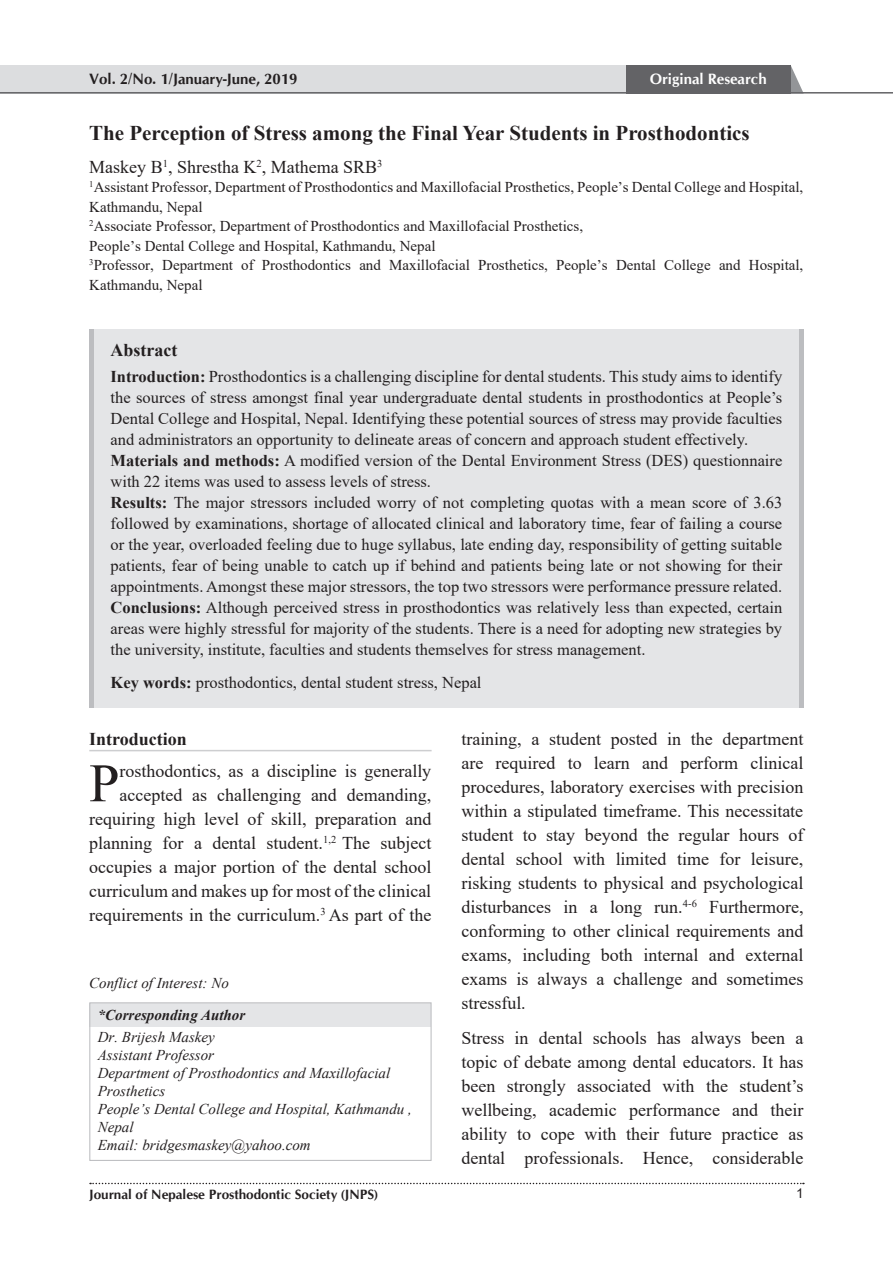
<style>
.page{position:relative;width:893px;height:1263px;background:#fff}
.page>*{position:absolute;margin:0;border:0;box-sizing:border-box;transform-origin:0 0}
.t1{font:54.3px "Times New Roman";color:#231f20}
.t2{font:700 21px "Times New Roman";color:#231f20}
.t3{font:18px/24px "Times New Roman";color:#231f20;text-align:justify}
.t4{font:700 18px "Times New Roman";color:#231f20}
.t5{font:16.5px/21px "Times New Roman";color:#231f20}
.t6{font:15px/19.5px "Times New Roman";color:#231f20}
.t7{font:italic 15px/18px "Times New Roman";color:#231f20}
.t8{font:700 15px "CG Omega";color:#231f20}
.t9{font:italic 700 15px "Times New Roman";color:#231f20}
.t10{font:700 15px "CG Omega";color:#fff}
.t11{font:700 13.5px "CG Omega";color:#231f20}
.t12{font:13.5px "Arial";color:#231f20}
.s1{font-weight:700}
</style>
<div class="page">
<div style="left:0;top:65px;width:627px;height:29px;background:#dcdddf"></div>
<svg style="left:790px;top:65px;width:13px;height:27px"></svg>
<div style="left:626px;top:65px;width:164px;height:29px;background:#636366"></div>
<hr style="left:0;top:92px;width:893px;height:2px;background:#636366">
<svg style="left:90px;top:1183px;width:714px;height:1px"></svg>
<div style="left:89px;top:329px;width:715px;height:379px;background:#e4e5e7"></div>
<div style="left:89px;top:329px;width:5px;height:379px;background:#bcbdc0"></div>
<div style="left:799px;top:329px;width:5px;height:379px;background:#bcbdc0"></div>
<div style="left:90px;top:1003px;width:341px;height:23px;background:#e4e5e7"></div>
<div style="left:89px;top:1002px;width:343px;height:159px;border:1px solid #bcbdc0"></div>
<hr style="left:89px;top:750px;width:343px;height:1px;background:#cdced0">
<p class="t8" style="left:89px;top:70px;width:210px">Vol. 2/No. 1/January-June, 2019</p>
<p class="t10" style="left:650px;top:70px;width:118px">Original Research</p>
<p class="t2" style="left:89px;top:122px;width:662px">The Perception of Stress among the Final Year Students in Prosthodontics</p>
<p class="t3" style="left:89px;top:155px;width:295px">Maskey B<sup>1</sup>, Shrestha K<sup>2</sup>, Mathema SRB<sup>3</sup></p>
<p class="t6" style="left:89px;top:177px;width:716px"><sup>1</sup>Assistant Professor, Department of Prosthodontics and Maxillofacial Prosthetics, People’s Dental College and Hospital, Kathmandu, Nepal<br><sup>2</sup>Associate Professor, Department of Prosthodontics and Maxillofacial Prosthetics,<br>People’s Dental College and Hospital, Kathmandu, Nepal<br><sup>3</sup>Professor, Department of Prosthodontics and Maxillofacial Prosthetics, People’s Dental College and Hospital, Kathmandu, Nepal</p>
<p class="t4" style="left:111px;top:340px;width:68px">Abstract</p>
<p class="t5" style="left:111px;top:365px;width:673px"><span class="s1">Introduction:</span> Prosthodontics is a challenging discipline for dental students. This study aims to identify the sources of stress amongst final year undergraduate dental students in prosthodontics at People’s Dental College and Hospital, Nepal. Identifying these potential sources of stress may provide faculties and administrators an opportunity to delineate areas of concern and approach student effectively.<br><span class="s1">Materials and methods:</span> A modified version of the Dental Environment Stress (DES) questionnaire with 22 items was used to assess levels of stress.<br><span class="s1">Results:</span> The major stressors included worry of not completing quotas with a mean score of 3.63 followed by examinations, shortage of allocated clinical and laboratory time, fear of failing a course or the year, overloaded feeling due to huge syllabus, late ending day, responsibility of getting suitable patients, fear of being unable to catch up if behind and patients being late or not showing for their appointments. Amongst these major stressors, the top two stressors were performance pressure related.<br><span class="s1">Conclusions:</span> Although perceived stress in prosthodontics was relatively less than expected, certain areas were highly stressful for majority of the students. There is a need for adopting new strategies by the university, institute, faculties and students themselves for stress management.</p>
<p class="t5" style="left:111px;top:672px;width:372px"><span class="s1">Key words:</span> prosthodontics, dental student stress, Nepal</p>
<p class="t4" style="left:89px;top:729px;width:99px">Introduction</p>
<h1 class="t1" style="left:89px;top:753px;width:32px">P</h1>
<p class="t3" style="left:89px;top:759px;width:344px;text-align:right">rosthodontics, as a discipline is generally accepted as challenging and demanding, requiring high level of skill, preparation and planning for a dental student.<sup>1,2</sup> The subject occupies a major portion of the dental school curriculum and makes up for most of the clinical requirements in the curriculum.<sup>3</sup> As part of the</p>
<p class="t7" style="left:89px;top:974px;width:141px">Conflict of Interest: No</p>
<p class="t9" style="left:98px;top:1007px;width:149px">*Corresponding Author</p>
<p class="t7" style="left:98px;top:1028px;width:316px">Dr. Brijesh Maskey<br>Assistant Professor<br>Department of Prosthodontics and Maxillofacial<br>Prosthetics<br>People’s Dental College and Hospital, Kathmandu ,<br>Nepal<br>Email: bridgesmaskey@yahoo.com</p>
<p class="t3" style="left:461px;top:727px;width:344px">training, a student posted in the department are required to learn and perform clinical procedures, laboratory exercises with precision within a stipulated timeframe. This necessitate student to stay beyond the regular hours of dental school with limited time for leisure, risking students to physical and psychological disturbances in a long run.<sup>4-6</sup> Furthermore, conforming to other clinical require ments and exams, including both internal and external exams is always a challenge and sometimes stressful.</p>
<p class="t3" style="left:461px;top:1026px;width:344px">Stress in dental schools has always been a topic of debate among dental educators. It has been strongly associated with the student’s wellbeing, academic performance and their ability to cope with their future practice as dental professionals. Hence, considerable</p>
<p class="t11" style="left:89px;top:1186px;width:290px">Journal of Nepalese Prosthodontic Society (JNPS)</p>
<p class="t12" style="left:796px;top:1186px;width:9px">1</p>
</div>
